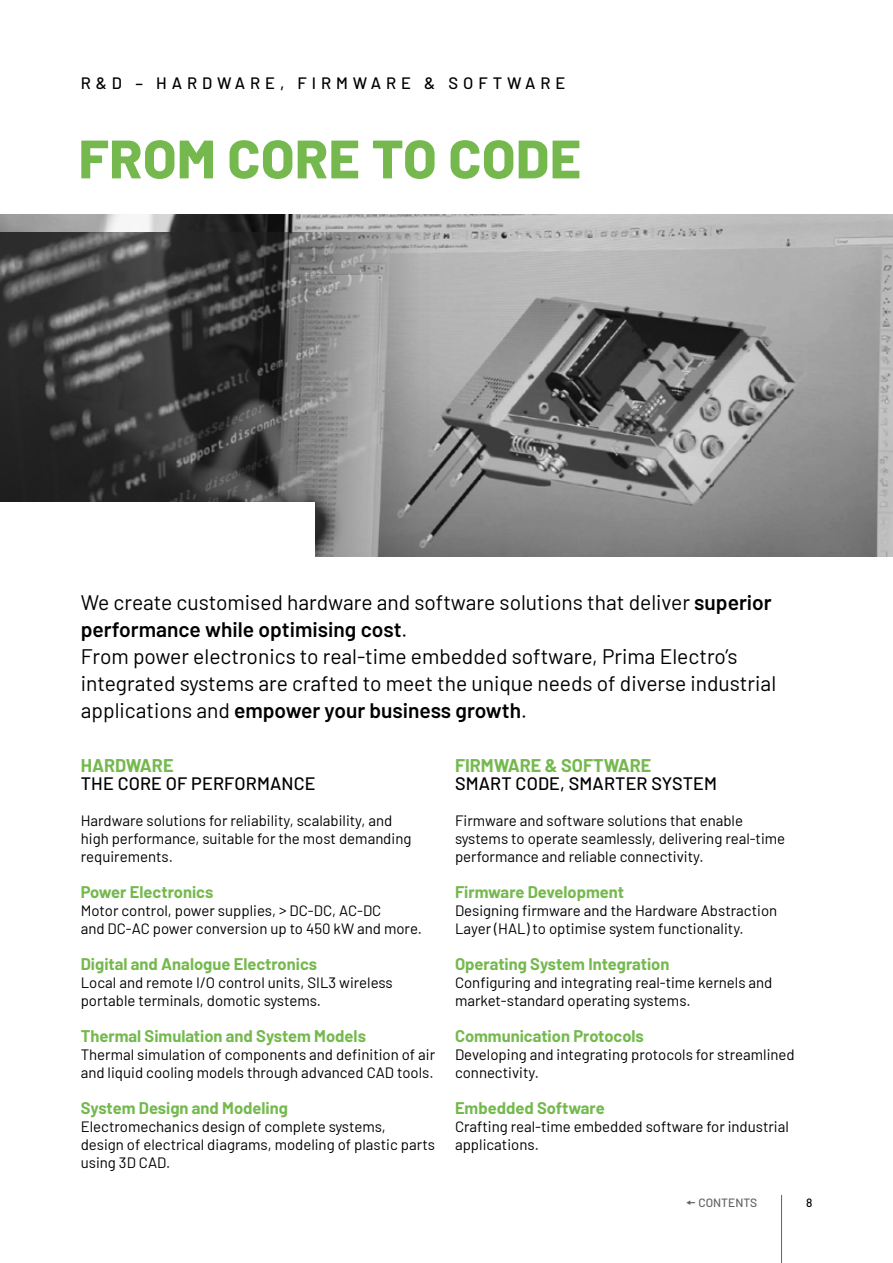
<style>
.page{position:relative;width:893px;height:1263px;background:#fff}
.page>*{position:absolute;margin:0;border:0;box-sizing:border-box;transform-origin:0 0}
.t1{font:800 54px "Barlow";letter-spacing:.01em;color:#75b94e}
.t2{font:21px/27px "Barlow";color:#000}
.t3{font:500 18px "Barlow";letter-spacing:.01em;color:#000}
.t4{font:700 18px "Barlow";color:#75b94e}
.t5{font:700 16.5px "Barlow";color:#75b94e}
.t6{font:500 16.5px "Barlow";letter-spacing:.3em;color:#000}
.t7{font:15px/18px "Barlow";color:#000}
.t8{font:500 12px "Barlow";color:#646363}
.t9{font:500 12px "Barlow";color:#000}
.s1{font-weight:600}
</style>
<div class="page">
<img style="left:0;top:214px;width:893px;height:342px">
<img style="left:0;top:232px;width:429px;height:324px">
<div style="left:0;top:502px;width:315px;height:72px;background:#fff"></div>
<hr style="left:781px;top:1195px;width:1px;height:68px;background:#646363">
<p class="t6" style="left:81px;top:71px;width:486px">R&amp;D – HARDWARE, FIRMWARE &amp; SOFTWARE</p>
<h1 class="t1" style="left:79px;top:119px;width:504px">FROM CORE TO CODE</h1>
<p class="t2" style="left:81px;top:587px;width:697px">We create customised hardware and software solutions that deliver <span class="s1">superior performance while optimising cost</span>.<br>From power electronics to real-time embedded software, Prima Electro’s integrated systems are crafted to meet the unique needs of diverse industrial applications and <span class="s1">empower your business growth</span>.</p>
<p class="t4" style="left:81px;top:753px;width:94px">HARDWARE</p>
<p class="t3" style="left:81px;top:771px;width:236px">THE CORE OF PERFORMANCE</p>
<p class="t7" style="left:81px;top:811px;width:332px">Hardware solutions for reliability, scalability, and high performance, suitable for the most demanding requirements.</p>
<p class="t5" style="left:81px;top:880px;width:134px">Power Electronics</p>
<p class="t7" style="left:81px;top:901px;width:343px">Motor control, power supplies, &gt; DC-DC, AC-DC<br>and DC-AC power conversion up to 450 kW and more.</p>
<p class="t5" style="left:81px;top:952px;width:238px">Digital and Analogue Electronics</p>
<p class="t7" style="left:81px;top:973px;width:314px">Local and remote I/O control units, SIL3 wireless portable terminals, domotic systems.</p>
<p class="t5" style="left:81px;top:1024px;width:287px">Thermal Simulation and System Models</p>
<p class="t7" style="left:81px;top:1045px;width:356px">Thermal simulation of components and definition of air and liquid cooling models through advanced CAD tools.</p>
<p class="t5" style="left:81px;top:1096px;width:209px">System Design and Modeling</p>
<p class="t7" style="left:81px;top:1117px;width:356px">Electromechanics design of complete systems,<br>design of electrical diagrams, modeling of plastic parts using 3D CAD.</p>
<p class="t4" style="left:455px;top:752px;width:198px">FIRMWARE &amp; SOFTWARE</p>
<p class="t3" style="left:455px;top:771px;width:263px">SMART CODE, SMARTER SYSTEM</p>
<p class="t7" style="left:455px;top:811px;width:332px">Firmware and software solutions that enable systems to operate seamlessly, delivering real-time performance and reliable connectivity.</p>
<p class="t5" style="left:455px;top:880px;width:171px">Firmware Development</p>
<p class="t7" style="left:455px;top:901px;width:324px">Designing firmware and the Hardware Abstraction<br>Layer (HAL) to optimise system functionality.</p>
<p class="t5" style="left:455px;top:952px;width:216px">Operating System Integration</p>
<p class="t7" style="left:455px;top:973px;width:319px">Configuring and integrating real-time kernels and market-standard operating systems.</p>
<p class="t5" style="left:455px;top:1024px;width:190px">Communication Protocols</p>
<p class="t7" style="left:455px;top:1045px;width:341px">Developing and integrating protocols for streamlined connectivity.</p>
<p class="t5" style="left:455px;top:1096px;width:151px">Embedded Software</p>
<p class="t7" style="left:455px;top:1117px;width:335px">Crafting real-time embedded software for industrial applications.</p>
<p class="t8" style="left:698px;top:1194px;width:60px">CONTENTS</p>
<p class="t9" style="left:806px;top:1194px;width:8px">8</p>
</div>
